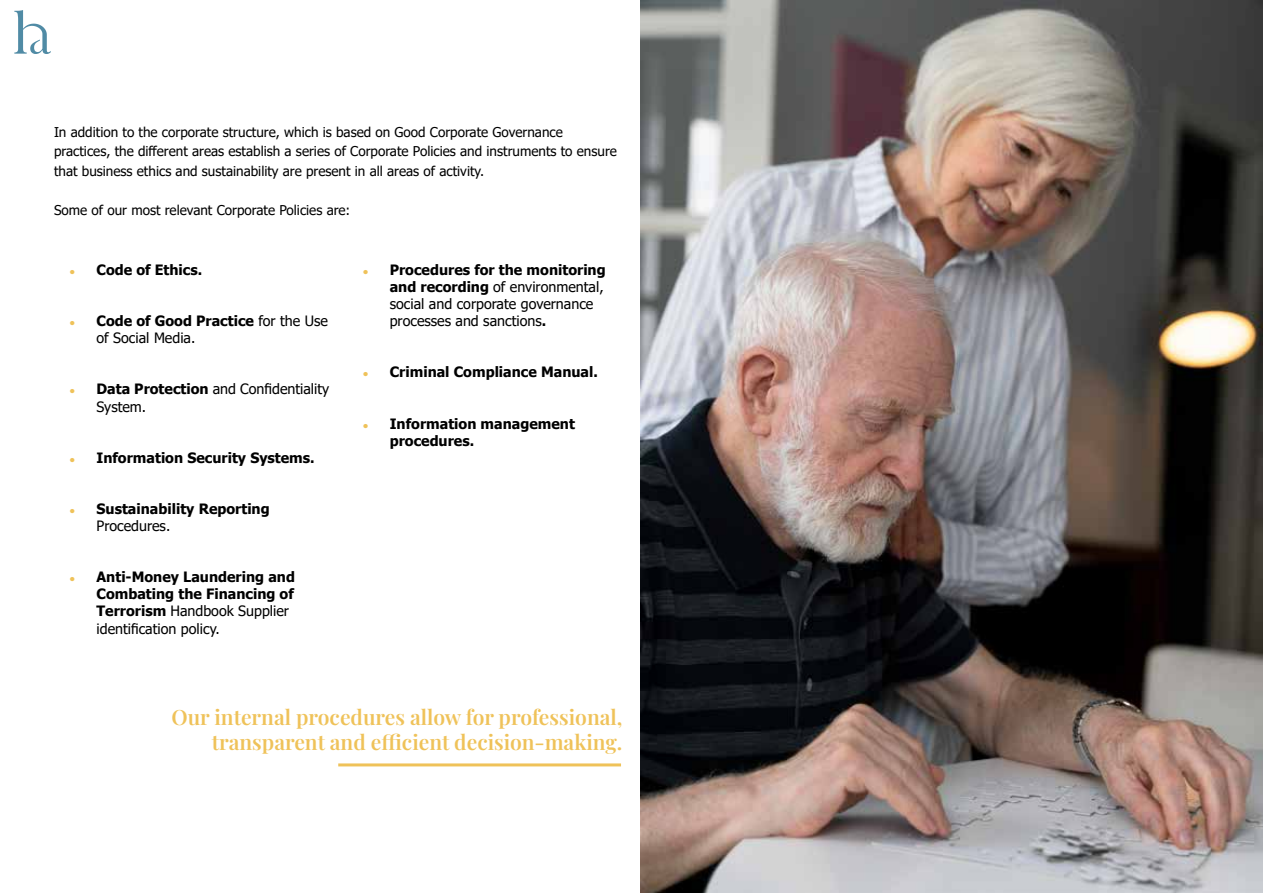
<style>
.page{position:relative;width:1263px;height:893px;background:#fff}
.page>*{position:absolute;margin:0;border:0;box-sizing:border-box;transform-origin:0 0}
.t1{font:600 21px/25.2px "Playfair Display";color:#efc259;text-align:right}
.t2{font:700 14.25px/17.1px "Tahoma";color:#000}
.t3{font:14.25px/17.1px "Tahoma";color:#000}
.t4{font:13.5px/19.5px "Tahoma";color:#000}
.s1{font-size:9px;color:#efc259}
.s2{font-weight:700;font-size:9px;color:#efc259}
.s3{font-weight:700}
.s4{font-weight:400}
</style>
<div class="page">
<svg style="left:14px;top:10px;width:37px;height:44px"></svg>
<img style="left:640px;top:0;width:622px;height:893px">
<hr style="left:338px;top:763px;width:283px;height:3px;background:#efc259">
<p class="t4" style="left:54px;top:123px;width:564px">In addition to the corporate structure, which is based on Good Corporate Governance practices, the different areas establish a series of Corporate Policies and instruments to ensure that business ethics and sustainability are present in all areas of activity.</p>
<p class="t4" style="left:54px;top:201px;width:298px">Some of our most relevant Corporate Policies are:</p>
<p class="t2" style="left:70px;top:262px;width:134px"><span class="s1">•</span> Code of Ethics.</p>
<p class="t3" style="left:97px;top:313px;width:233px;text-indent:-27px"><span class="s2">•</span> <span class="s3">Code of Good Practice</span> for the Use of Social Media.</p>
<p class="t3" style="left:97px;top:381px;width:234px;text-indent:-27px"><span class="s2">•</span> <span class="s3">Data Protection</span> and Confidentiality<br>System.</p>
<p class="t2" style="left:70px;top:450px;width:247px"><span class="s1">•</span> Information Security Systems.</p>
<p class="t2" style="left:97px;top:501px;width:175px;text-indent:-27px"><span class="s1">•</span> Sustainability Reporting<br><span class="s4">Procedures.</span></p>
<p class="t2" style="left:97px;top:569px;width:200px;text-indent:-27px"><span class="s1">•</span> Anti-Money Laundering and<br>Combating the Financing of<br>Terrorism <span class="s4">Handbook Supplier identification policy.</span></p>
<p class="t3" style="left:390px;top:262px;width:217px;text-indent:-27px"><span class="s2">•</span> <span class="s3">Procedures for the monitoring and recording</span> of environmental, social and corporate governance processes and sanctions<span class="s3">.</span></p>
<p class="t2" style="left:363px;top:364px;width:237px"><span class="s1">•</span> Criminal Compliance Manual.</p>
<p class="t2" style="left:390px;top:415px;width:187px;text-indent:-27px"><span class="s1">•</span> Information management procedures.</p>
<h1 class="t1" style="left:171px;top:703px;width:452px">Our internal procedures allow for professional, transparent and efficient decision-making.</h1>
</div>
